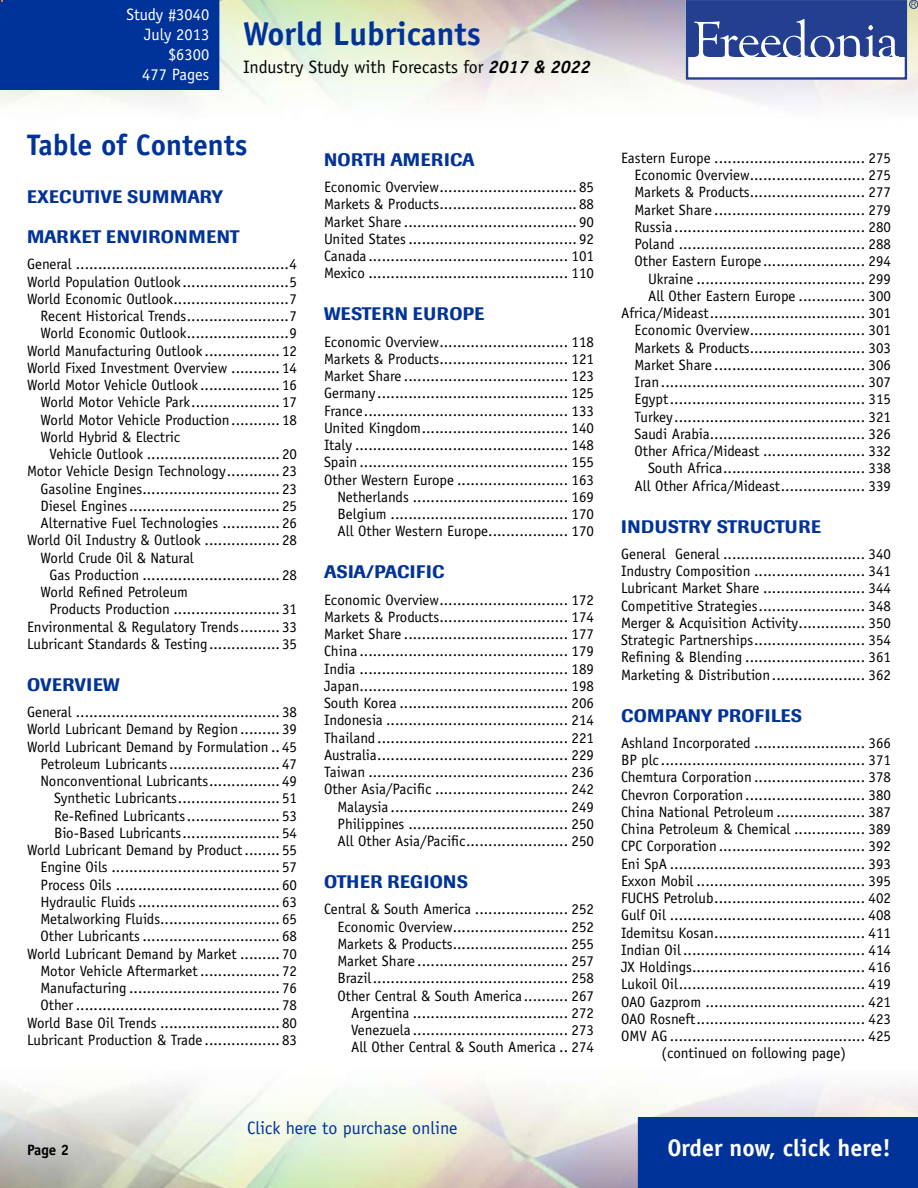
<style>
.page{position:relative;width:918px;height:1188px;background:#fff}
.page>*{position:absolute;margin:0;border:0;box-sizing:border-box;transform-origin:0 0}
.t1{font:700 33px "Officina Sans";color:#039}
.t2{font:700 29.7px "Officina Sans";color:#039}
.t3{font:700 24px "Officina Sans";color:#fff}
.t4{font:500 18px "Imago";letter-spacing:.02em;color:#039}
.t5{font:18px "Officina Sans";color:#000}
.t6{font:18px "Officina Sans";color:#039}
.t7{font:16.5px/19.8px "Officina Sans";color:#fff;text-align:right}
.t8{font:15px/17.2px "Officina Sans";color:#000;text-align:right}
.t9{font:700 15px "Officina Sans";color:#000}
.s1{font-weight:700;font-style:italic}
</style>
<div class="page">
<div style="left:638px;top:1117px;width:280px;height:71px;background:#039"></div>
<div style="left:686px;top:0;width:221px;height:80px;border:2px solid #243e90"></div>
<div style="left:687px;top:1px;width:218px;height:56px;background:#243e90"></div>
<svg style="left:694px;top:19px;width:205px;height:38px"></svg>
<div style="left:909px;top:0;width:9px;height:9px;border:1px solid #243e90;border-radius:50%"></div>
<svg style="left:911px;top:2px;width:5px;height:5px"></svg>
<div style="left:0;top:0;width:219px;height:90px;background:#039"></div>
<p class="t7" style="left:126px;top:5px;width:84px">Study #3040<br>July 2013 $6300<br>477 Pages</p>
<h1 class="t1" style="left:243px;top:13px;width:239px">World Lubricants</h1>
<p class="t5" style="left:243px;top:57px;width:349px">Industry Study with Forecasts for <span class="s1">2017 &amp; 2022</span></p>
<h2 class="t2" style="left:27px;top:127px;width:222px">Table of Contents</h2>
<p class="t4" style="left:27px;top:186px;width:198px">EXECUTIVE SUMMARY</p>
<p class="t4" style="left:27px;top:226px;width:214px">MARKET ENVIRONMENT</p>
<p class="t8" style="left:27px;top:256px;width:271px">General ................................................4</p>
<p class="t8" style="left:27px;top:273px;width:271px">World Population Outlook........................5</p>
<p class="t8" style="left:27px;top:290px;width:271px">World Economic Outlook..........................7</p>
<p class="t8" style="left:40px;top:307px;width:258px">Recent Historical Trends.......................7</p>
<p class="t8" style="left:40px;top:325px;width:258px">World Economic Outlook.......................9</p>
<p class="t8" style="left:27px;top:342px;width:271px">World Manufacturing Outlook ................. 12</p>
<p class="t8" style="left:27px;top:359px;width:271px">World Fixed Investment Overview ........... 14</p>
<p class="t8" style="left:27px;top:376px;width:271px">World Motor Vehicle Outlook .................. 16</p>
<p class="t8" style="left:40px;top:394px;width:258px">World Motor Vehicle Park.................... 17</p>
<p class="t8" style="left:40px;top:411px;width:258px">World Motor Vehicle Production........... 18</p>
<p class="t8" style="left:40px;top:428px;width:141px">World Hybrid &amp; Electric</p>
<p class="t8" style="left:49px;top:445px;width:249px">Vehicle Outlook .............................. 20</p>
<p class="t8" style="left:27px;top:463px;width:271px">Motor Vehicle Design Technology............ 23</p>
<p class="t8" style="left:40px;top:480px;width:258px">Gasoline Engines............................... 23</p>
<p class="t8" style="left:40px;top:497px;width:258px">Diesel Engines.................................. 25</p>
<p class="t8" style="left:40px;top:514px;width:258px">Alternative Fuel Technologies ............. 26</p>
<p class="t8" style="left:27px;top:532px;width:271px">World Oil Industry &amp; Outlook ................. 28</p>
<p class="t8" style="left:40px;top:549px;width:155px">World Crude Oil &amp; Natural</p>
<p class="t8" style="left:49px;top:566px;width:249px">Gas Production ............................... 28</p>
<p class="t8" style="left:40px;top:583px;width:149px">World Refined Petroleum</p>
<p class="t8" style="left:49px;top:601px;width:249px">Products Production ........................ 31</p>
<p class="t8" style="left:27px;top:618px;width:271px">Environmental &amp; Regulatory Trends......... 33</p>
<p class="t8" style="left:27px;top:635px;width:271px">Lubricant Standards &amp; Testing................ 35</p>
<p class="t4" style="left:27px;top:674px;width:94px">OVERVI EW</p>
<p class="t8" style="left:27px;top:703px;width:271px">General .............................................. 38<br>World Lubricant Demand by Region......... 39<br>World Lubricant Demand by Formulation .. 45<br>Petroleum Lubricants......................... 47<br>Nonconventional Lubricants................ 49<br>Synthetic Lubricants....................... 51<br>Re-Refined Lubricants..................... 53<br>Bio-Based Lubricants...................... 54<br>World Lubricant Demand by Product........ 55<br>Engine Oils ...................................... 57<br>Process Oils ..................................... 60<br>Hydraulic Fluids................................ 63<br>Metalworking Fluids........................... 65<br>Other Lubricants ............................... 68<br>World Lubricant Demand by Market ......... 70<br>Motor Vehicle Aftermarket .................. 72<br>Manufacturing .................................. 76<br>Other .............................................. 78<br>World Base Oil Trends ........................... 80<br>Lubricant Production &amp; Trade ................. 83</p>
<p class="t4" style="left:324px;top:149px;width:13px">NORT</p>
<p class="t4" style="left:373px;top:149px;width:71px">H AMERICA</p>
<p class="t8" style="left:324px;top:178px;width:271px;text-align:justify">Economic Overview............................... 85<br>Markets &amp; Products............................... 88<br>Market Share ....................................... 90<br>United States ...................................... 92<br>Canada ............................................. 101<br>Mexico ............................................. 110</p>
<p class="t4" style="left:324px;top:303px;width:113px">WESTERN EURO</p>
<p class="t4" style="left:463px;top:303px;width:23px">PE</p>
<p class="t8" style="left:324px;top:333px;width:271px">Economic Overview............................. 118<br>Markets &amp; Products............................. 121<br>Market Share ..................................... 123<br>Germany ........................................... 125<br>France.............................................. 133<br>United Kingdom................................. 140<br>Italy ................................................ 148<br>Spain ............................................... 155<br>Other Western Europe ......................... 163<br>Netherlands ................................... 169<br>Belgium ........................................ 170<br>All Other Western Europe.................. 170</p>
<p class="t4" style="left:324px;top:561px;width:112px">ASIA/PACI FIC</p>
<p class="t8" style="left:324px;top:591px;width:271px">Economic Overview............................. 172<br>Markets &amp; Products............................. 174<br>Market Share ..................................... 177<br>China ............................................... 179<br>India ............................................... 189<br>Japan............................................... 198<br>South Korea ...................................... 206<br>Indonesia ......................................... 214<br>Thailand........................................... 221<br>Australia........................................... 229<br>Taiwan ............................................. 236<br>Other Asia/Pacific .............................. 242<br>Malaysia ........................................ 249<br>Philippines .................................... 250<br>All Other Asia/Pacific....................... 250</p>
<p class="t4" style="left:324px;top:871px;width:111px">OTHER REGION</p>
<p class="t4" style="left:457px;top:871px;width:13px">S</p>
<p class="t8" style="left:324px;top:901px;width:271px">Central &amp; South America ..................... 252<br>Economic Overview.......................... 252<br>Markets &amp; Products.......................... 255<br>Market Share .................................. 257<br>Brazil............................................ 258<br>Other Central &amp; South America .......... 267<br>Argentina ................................... 272<br>Venezuela ................................... 273<br>All Other Central &amp; South America .. 274</p>
<p class="t8" style="left:621px;top:149px;width:271px">Eastern Europe .................................. 275<br>Economic Overview.......................... 275<br>Markets &amp; Products.......................... 277<br>Market Share .................................. 279<br>Russia ........................................... 280<br>Poland .......................................... 288<br>Other Eastern Europe....................... 294<br>Ukraine ...................................... 299<br>All Other Eastern Europe ............... 300<br>Africa/Mideast................................... 301<br>Economic Overview.......................... 301<br>Markets &amp; Products.......................... 303<br>Market Share .................................. 306<br>Iran.............................................. 307<br>Egypt............................................ 315<br>Turkey........................................... 321<br>Saudi Arabia................................... 326<br>Other Africa/Mideast ....................... 332<br>South Africa................................ 338<br>All Other Africa/Mideast................... 339</p>
<p class="t4" style="left:621px;top:515px;width:70px">IN DUSTRY</p>
<p class="t4" style="left:717px;top:515px;width:24px">STRUCTUR</p>
<p class="t4" style="left:811px;top:515px;width:11px">E</p>
<p class="t8" style="left:621px;top:545px;width:271px;text-align:justify">General General ................................ 340<br>Industry Composition ......................... 341<br>Lubricant Market Share ....................... 344<br>Competitive Strategies........................ 348<br>Merger &amp; Acquisition Activity............... 350<br>Strategic Partnerships......................... 354<br>Refining &amp; Blending ........................... 361<br>Marketing &amp; Distribution..................... 362</p>
<p class="t4" style="left:621px;top:704px;width:171px">COMPANY PROFILES</p>
<p class="t8" style="left:621px;top:734px;width:271px;text-align:center">Ashland Incorporated ......................... 366<br>BP plc .............................................. 371<br>Chemtura Corporation ......................... 378<br>Chevron Corporation ........................... 380<br>China National Petroleum .................... 387<br>China Petroleum &amp; Chemical ................ 389<br>CPC Corporation................................. 392<br>Eni SpA ............................................ 393<br>Exxon Mobil ...................................... 395<br>FUCHS Petrolub.................................. 402<br>Gulf Oil ............................................ 408<br>Idemitsu Kosan.................................. 411<br>Indian Oil......................................... 414<br>JX Holdings....................................... 416<br>Lukoil Oil.......................................... 419<br>OAO Gazprom .................................... 421<br>OAO Rosneft...................................... 423<br>OMV AG ............................................ 425 (continued on following page)</p>
<p class="t6" style="left:247px;top:1117px;width:212px">Click here to purchase online</p>
<p class="t9" style="left:27px;top:1140px;width:31px">Page</p>
<h3 class="t3" style="left:667px;top:1133px;width:225px">Order now, click here!</h3>
</div>
